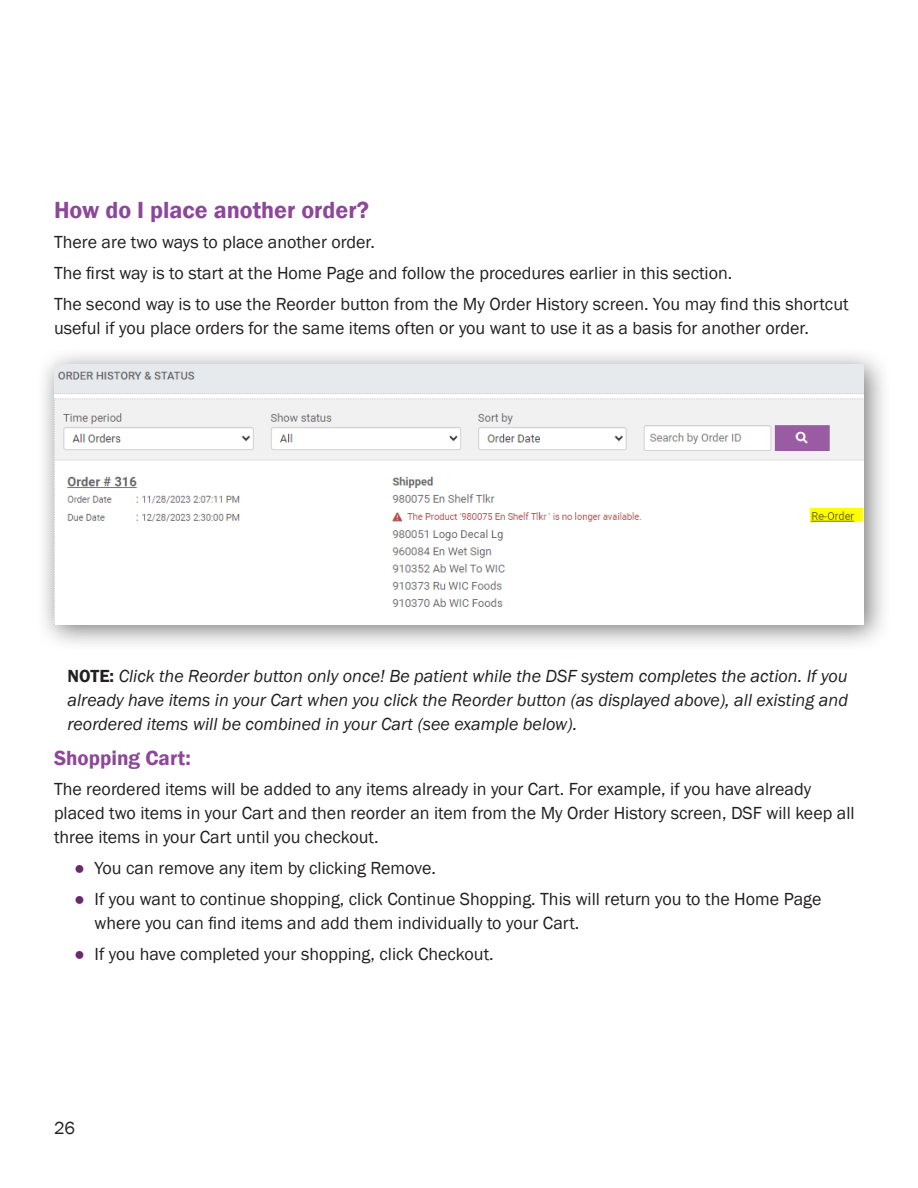
<style>
.page{position:relative;width:918px;height:1188px;background:#fff}
.page>*{position:absolute;margin:0;border:0;box-sizing:border-box;transform-origin:0 0}
.t1{font:600 24px "Franklin Gothic";color:#8d4799}
.t2{font:600 21px "Franklin Gothic";color:#8d4799}
.t3{font:18px/24px "Franklin Gothic";color:#231f20}
.t4{font:italic 18px/24px "Franklin Gothic";color:#231f20;text-align:justify}
.s1{font-weight:600;font-style:normal}
.s2{color:#692870}
</style>
<div class="page">
<div style="left:36px;top:347px;width:855px;height:305px;background:#231f20;opacity:.6"></div>
<img style="left:54px;top:365px;width:810px;height:259px">
<h3 class="t1" style="left:54px;top:195px;width:316px">How do I place another order?</h3>
<p class="t3" style="left:54px;top:231px;width:322px">There are two ways to place another order.</p>
<p class="t3" style="left:54px;top:262px;width:680px">The first way is to start at the Home Page and follow the procedures earlier in this section.</p>
<p class="t3" style="left:54px;top:292px;width:796px">The second way is to use the Reorder button from the My Order History screen. You may find this shortcut useful if you place orders for the same items often or you want to use it as a basis for another order.</p>
<p class="t4" style="left:68px;top:665px;width:782px"><span class="s1">NOTE:</span> Click the Reorder button only once! Be patient while the DSF system completes the action. If you already have items in your Cart when you click the Reorder button (as displayed above), all existing and reordered items will be combined in your Cart (see example below).</p>
<h4 class="t2" style="left:54px;top:745px;width:138px">Shopping Cart:</h4>
<p class="t3" style="left:54px;top:778px;width:802px">The reordered items will be added to any items already in your Cart. For example, if you have already placed two items in your Cart and then reorder an item from the My Order History screen, DSF will keep all three items in your Cart until you checkout.</p>
<p class="t3" style="left:74px;top:857px;width:363px"><span class="s2">●</span> You can remove any item by clicking Remove.</p>
<p class="t3" style="left:94px;top:887px;width:728px;text-indent:-20px"><span class="s2">●</span> If you want to continue shopping, click Continue Shopping. This will return you to the Home Page where you can find items and add them individually to your Cart.</p>
<p class="t3" style="left:74px;top:942px;width:421px"><span class="s2">●</span> If you have completed your shopping, click Checkout.</p>
<p class="t3" style="left:54px;top:1116px;width:23px">26</p>
</div>
